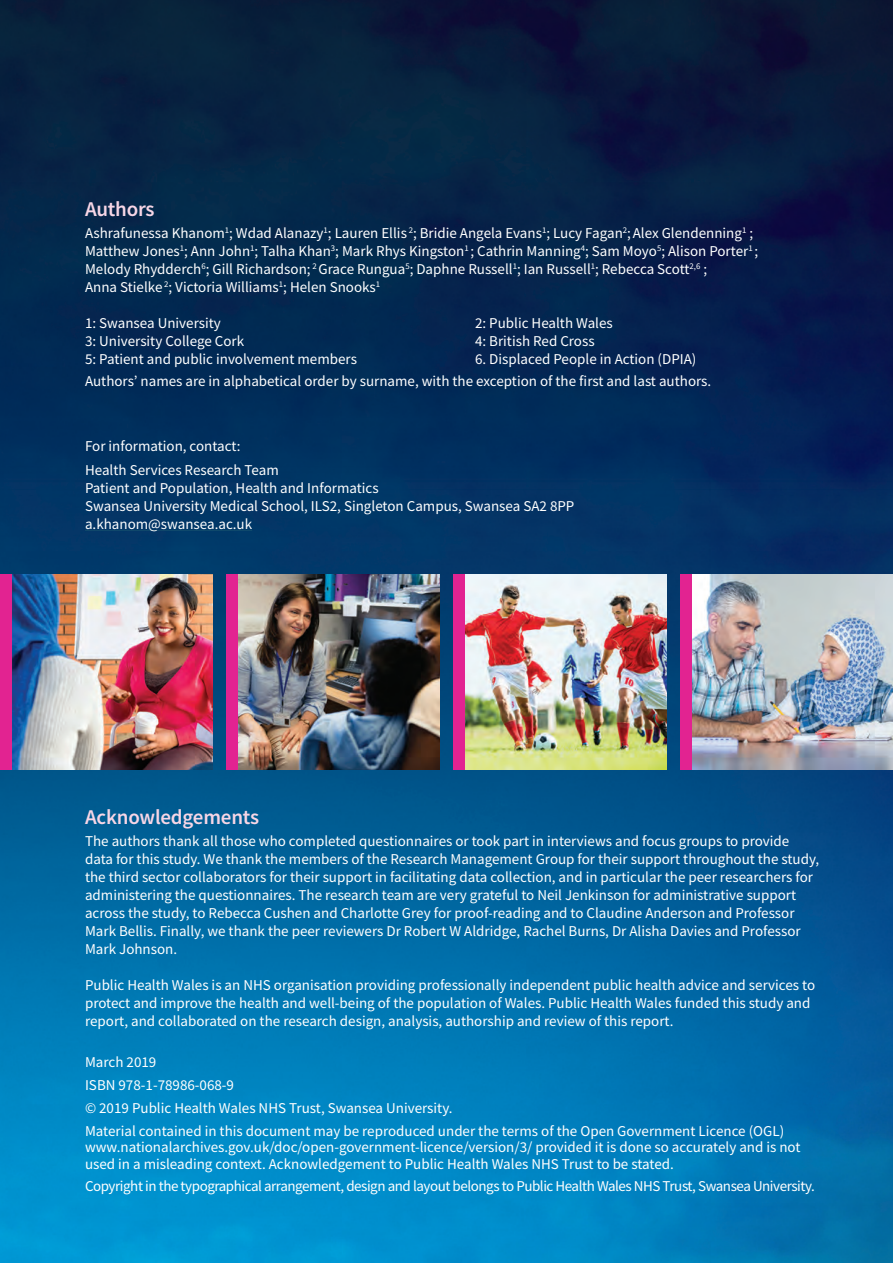
<style>
.page{position:relative;width:893px;height:1263px;background:#fff}
.page>*{position:absolute;margin:0;border:0;box-sizing:border-box;transform-origin:0 0}
.t1{font:600 21px "Source Sans Pro";letter-spacing:-.01em;color:#f7d6e6}
.HEAR_text{font:15px/18px "Source Sans Pro";color:#fff}
.BAE_text{font:15px "Source Sans Pro";color:#fff}
.HEAR_text-2{font:15px "Source Sans Pro";letter-spacing:-.03em;color:#fff}
</style>
<div class="page">
<img style="left:0;top:0;width:893px;height:1263px">
<hr style="left:85px;top:530px;width:167px;height:1px;background:#124c6d">
<img style="left:465px;top:574px;width:201px;height:196px">
<div style="left:453px;top:574px;width:12px;height:196px;background:#e22391"></div>
<img style="left:692px;top:574px;width:201px;height:196px">
<div style="left:680px;top:574px;width:12px;height:196px;background:#e22391"></div>
<img style="left:238px;top:574px;width:201px;height:196px">
<div style="left:226px;top:574px;width:12px;height:196px;background:#e22391"></div>
<img style="left:12px;top:574px;width:201px;height:196px">
<div style="left:0;top:574px;width:12px;height:196px;background:#e22391"></div>
<p class="t1" style="left:85px;top:195px;width:71px">Authors</p>
<p class="HEAR_text" style="left:85px;top:224px;width:675px">Ashrafunessa Khanom<sup>1</sup>; Wdad Alanazy<sup>1</sup>; Lauren Ellis <sup>2</sup>; Bridie Angela Evans<sup>1</sup>; Lucy Fagan<sup>2</sup>;Alex Glendenning<sup>1</sup> ; Matthew Jones<sup>1</sup>; Ann John<sup>1</sup>; Talha Khan<sup>3</sup>; Mark Rhys Kingston<sup>1</sup> ; Cathrin Manning<sup>4</sup>; Sam Moyo<sup>5</sup>; Alison Porter<sup>1</sup> ; Melody Rhydderch<sup>6</sup>; Gill Richardson; <sup>2</sup> Grace Rungua<sup>5</sup>; Daphne Russell<sup>1</sup>; Ian Russell<sup>1</sup>; Rebecca Scott<sup>2,6</sup> ;<br>Anna Stielke <sup>2</sup>; Victoria Williams<sup>1</sup>; Helen Snooks<sup>1</sup></p>
<p class="BAE_text" style="left:85px;top:313px;width:137px">1: Swansea University</p>
<p class="BAE_text" style="left:475px;top:313px;width:139px">2: Public Health Wales</p>
<p class="HEAR_text" style="left:85px;top:332px;width:161px">3: University College Cork</p>
<p class="HEAR_text" style="left:475px;top:332px;width:121px">4: British Red Cross</p>
<p class="BAE_text" style="left:85px;top:349px;width:273px">5: Patient and public involvement members</p>
<p class="BAE_text" style="left:475px;top:349px;width:223px">6. Displaced People in Action (DPIA)</p>
<p class="BAE_text" style="left:85px;top:372px;width:628px">Authors’ names are in alphabetical order by surname, with the exception of the first and last authors.</p>
<p class="HEAR_text" style="left:85px;top:437px;width:157px">For information, contact:</p>
<p class="HEAR_text" style="left:85px;top:461px;width:195px">Health Services Research Team</p>
<p class="HEAR_text" style="left:85px;top:479px;width:295px">Patient and Population, Health and Informatics</p>
<p class="HEAR_text" style="left:85px;top:497px;width:491px">Swansea University Medical School, ILS2, Singleton Campus, Swansea SA2 8PP</p>
<p class="HEAR_text" style="left:85px;top:515px;width:169px">a.khanom@swansea.ac.uk</p>
<p class="t1" style="left:85px;top:803px;width:176px">Acknowledgements</p>
<p class="HEAR_text" style="left:85px;top:832px;width:736px">The authors thank all those who completed questionnaires or took part in interviews and focus groups to provide data for this study. We thank the members of the Research Management Group for their support throughout the study, the third sector collaborators for their support in facilitating data collection, and in particular the peer researchers for administering the questionnaires. The research team are very grateful to Neil Jenkinson for administrative support across the study, to Rebecca Cushen and Charlotte Grey for proof-reading and to Claudine Anderson and Professor Mark Bellis. Finally, we thank the peer reviewers Dr Robert W Aldridge, Rachel Burns, Dr Alisha Davies and Professor Mark Johnson.</p>
<p class="HEAR_text" style="left:85px;top:976px;width:732px">Public Health Wales is an NHS organisation providing professionally independent public health advice and services to protect and improve the health and well-being of the population of Wales. Public Health Wales funded this study and report, and collaborated on the research design, analysis, authorship and review of this report.</p>
<p class="HEAR_text" style="left:85px;top:1053px;width:73px">March 2019</p>
<p class="HEAR_text" style="left:85px;top:1076px;width:151px">ISBN 978-1-78986-068-9</p>
<p class="HEAR_text" style="left:85px;top:1098px;width:369px">© 2019 Public Health Wales NHS Trust, Swansea University.</p>
<p class="HEAR_text" style="left:85px;top:1122px;width:717px;line-height:16.5px">Material contained in this document may be reproduced under the terms of the Open Government Licence (OGL) www.nationalarchives.gov.uk/doc/open-government-licence/version/3/ provided it is done so accurately and is not used in a misleading context. Acknowledgement to Public Health Wales NHS Trust to be stated.</p>
<p class="HEAR_text-2" style="left:85px;top:1177px;width:731px">Copyright in the typographical arrangement, design and layout belongs to Public Health Wales NHS Trust, Swansea University.</p>
</div>
